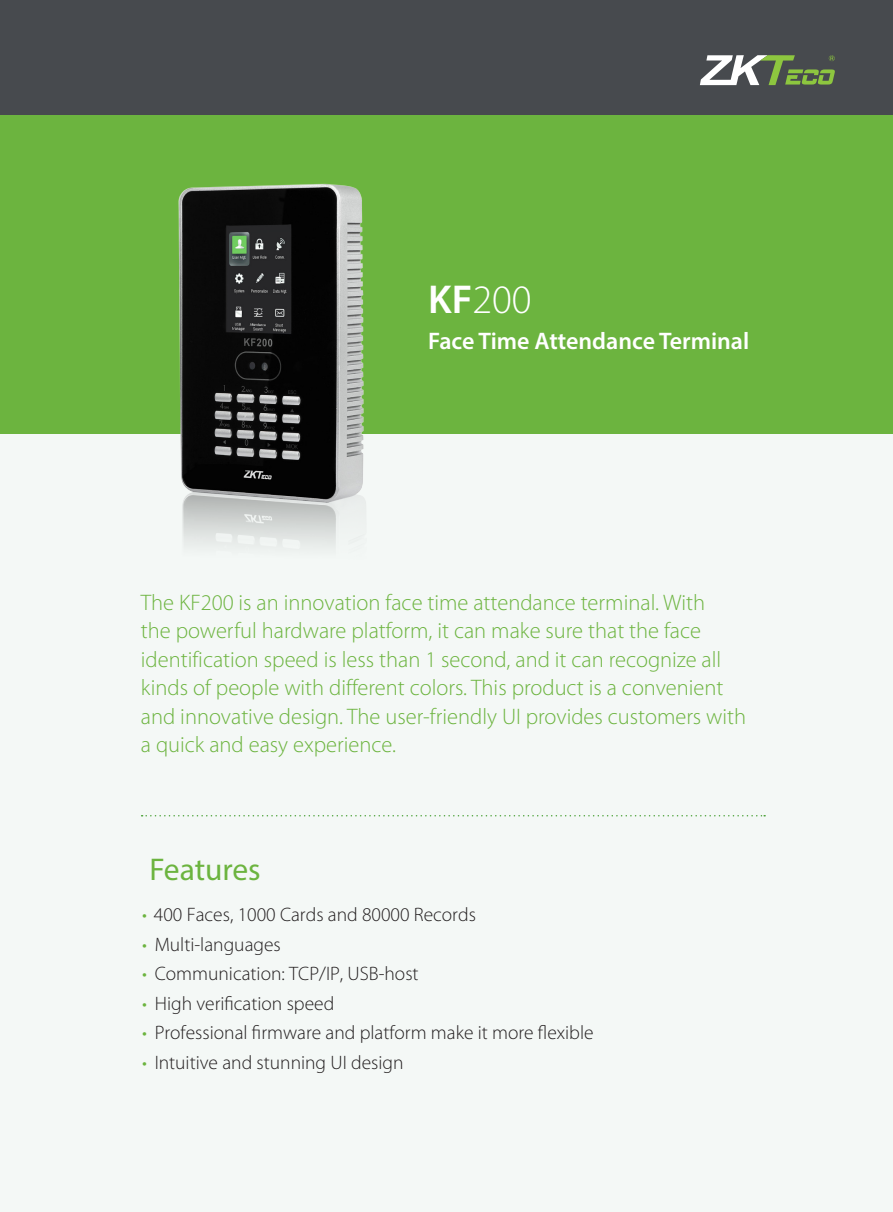
<style>
.page{position:relative;width:893px;height:1212px;background:#f4f8f6}
.page>*{position:absolute;margin:0;border:0;box-sizing:border-box;transform-origin:0 0}
.t1{font:300 40.5px "Myriad Pro";color:#fff}
.Headline_with_Span{font:31.5px "Myriad Pro";color:#6cb43f}
.t2{font:600 24px "Myriad Pro";color:#fff}
.SF100_introduction{font:300 22.5px/28.5px "Myriad Pro";color:#6cb43f}
.bulleted{font:300 19.5px "Myriad Pro";color:#231f20}
.s1{font-weight:600}
.s2{color:#6cb43f}
</style>
<div class="page">
<div style="left:0;top:108px;width:893px;height:326px;background:#6cb43f"></div>
<div style="left:0;top:0;width:893px;height:115px;background:#474a4e"></div>
<svg style="left:700px;top:55px;width:135px;height:30px"></svg>
<svg style="left:142px;top:815px;width:623px;height:1px"></svg>
<img style="left:178px;top:183px;width:188px;height:364px">
<p class="t1" style="left:428px;top:275px;width:105px"><span class="s1">KF</span>200</p>
<p class="t2" style="left:428px;top:326px;width:323px">Face Time Attendance Terminal</p>
<p class="SF100_introduction" style="left:141px;top:588px;width:607px">The KF200 is an innovation face time attendance terminal. With<br>the powerful hardware platform, it can make sure that the face identification speed is less than 1 second, and it can recognize all kinds of people with different colors. This product is a convenient and innovative design. The user-friendly UI provides customers with a quick and easy experience.</p>
<p class="Headline_with_Span" style="left:150px;top:850px;width:113px">Features</p>
<p class="bulleted" style="left:142px;top:903px;width:335px"><span class="s2">•</span> 400 Faces, 1000 Cards and 80000 Records</p>
<p class="bulleted" style="left:142px;top:932px;width:140px"><span class="s2">•</span> Multi-languages</p>
<p class="bulleted" style="left:142px;top:962px;width:278px"><span class="s2">•</span> Communication: TCP/IP, USB-host</p>
<p class="bulleted" style="left:142px;top:991px;width:194px"><span class="s2">•</span> High verification speed</p>
<p class="bulleted" style="left:142px;top:1021px;width:453px"><span class="s2">•</span> Professional firmware and platform make it more flexible</p>
<p class="bulleted" style="left:142px;top:1050px;width:263px"><span class="s2">•</span> Intuitive and stunning UI design</p>
</div>
